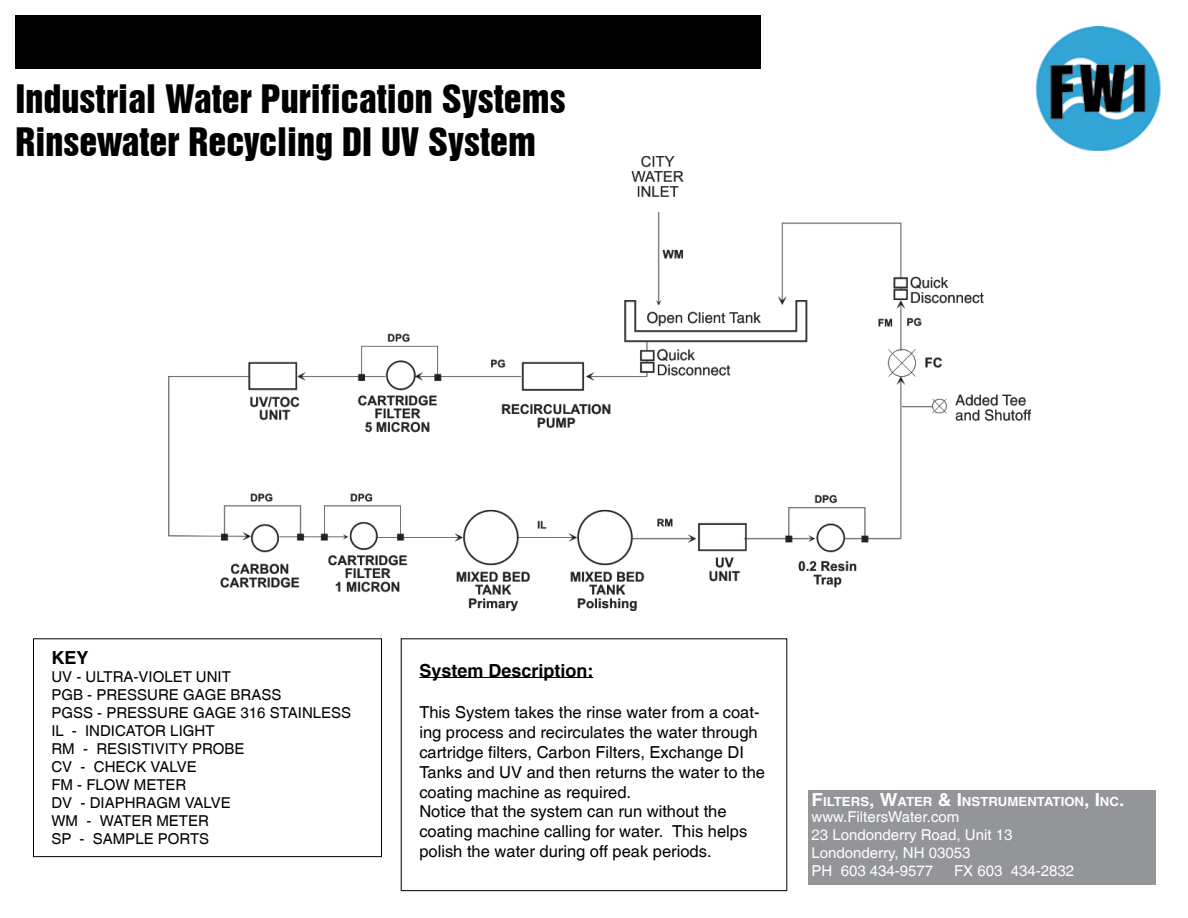
<style>
.page{position:relative;width:1188px;height:918px;background:#fff}
.page>*{position:absolute;margin:0;border:0;box-sizing:border-box;transform-origin:0 0}
.t1{font:36px/43.2px "Sans Inserat";color:#000}
.t2{font:18px "Sans BOLD";color:#000}
.t3{font:16.5px/19.8px "Sans";color:#000}
.t4{font:15px/18px "Sans";color:#000}
.t5{font:15px/18px "Sans";color:#fff}
.t6{font:12.6px "Sans BOLD";color:#fff;scale:1.05 1}
.s1{font-size:18px}
</style>
<div class="page">
<img style="left:1035px;top:27px;width:126px;height:123px">
<div style="left:15px;top:15px;width:746px;height:53px;background:#000"></div>
<div style="left:808px;top:791px;width:348px;height:94px;background:#939598"></div>
<div style="left:33px;top:638px;width:349px;height:219px;border:1px solid #000"></div>
<img style="left:169px;top:156px;width:862px;height:455px">
<hr style="left:419px;top:677px;width:174px;height:1px;background:#000">
<div style="left:401px;top:638px;width:386px;height:253px;border:1px solid #000"></div>
<h1 class="t1" style="left:15px;top:77px;width:552px">Industrial Water Purification Systems<br>Rinsewater Recycling DI UV System</h1>
<p class="t2" style="left:51px;top:646px;width:39px">KEY</p>
<p class="t4" style="left:51px;top:667px;width:301px">UV - ULTRA-VIOLET UNIT<br>PGB - PRESSURE GAGE BRASS<br>PGSS - PRESSURE GAGE 316 STAINLESS<br>IL - INDICATOR LIGHT<br>RM - RESISTIVITY PROBE<br>CV - CHECK VALVE<br>FM - FLOW METER<br>DV - DIAPHRAGM VALVE<br>WM - WATER METER<br>SP - SAMPLE PORTS</p>
<p class="t2" style="left:419px;top:660px;width:176px">System Description:</p>
<p class="t3" style="left:419px;top:703px;width:347px">This System takes the rinse water from a coat&shy;ing process and recirculates the water through cartridge filters, Carbon Filters, Exchange DI Tanks and UV and then returns the water to the coating machine as required.<br>Notice that the system can run without the coating machine calling for water. This helps polish the water during off peak periods.</p>
<p class="t6" style="left:812px;top:794px;width:299px"><span class="s1">F</span>ILTERS<span class="s1">, W</span>ATER <span class="s1">&amp; I</span> NSTRUMENTATION<span class="s1">, I</span> NC<span class="s1">.</span></p>
<p class="t5" style="left:812px;top:808px;width:202px">www.FiltersWater.com<br>23 Londonderry Road, Unit 13<br>Londonderry, NH 03053<br>PH 603 434-9577</p>
<p class="t5" style="left:954px;top:862px;width:122px">FX 603 434-2832</p>
</div>
